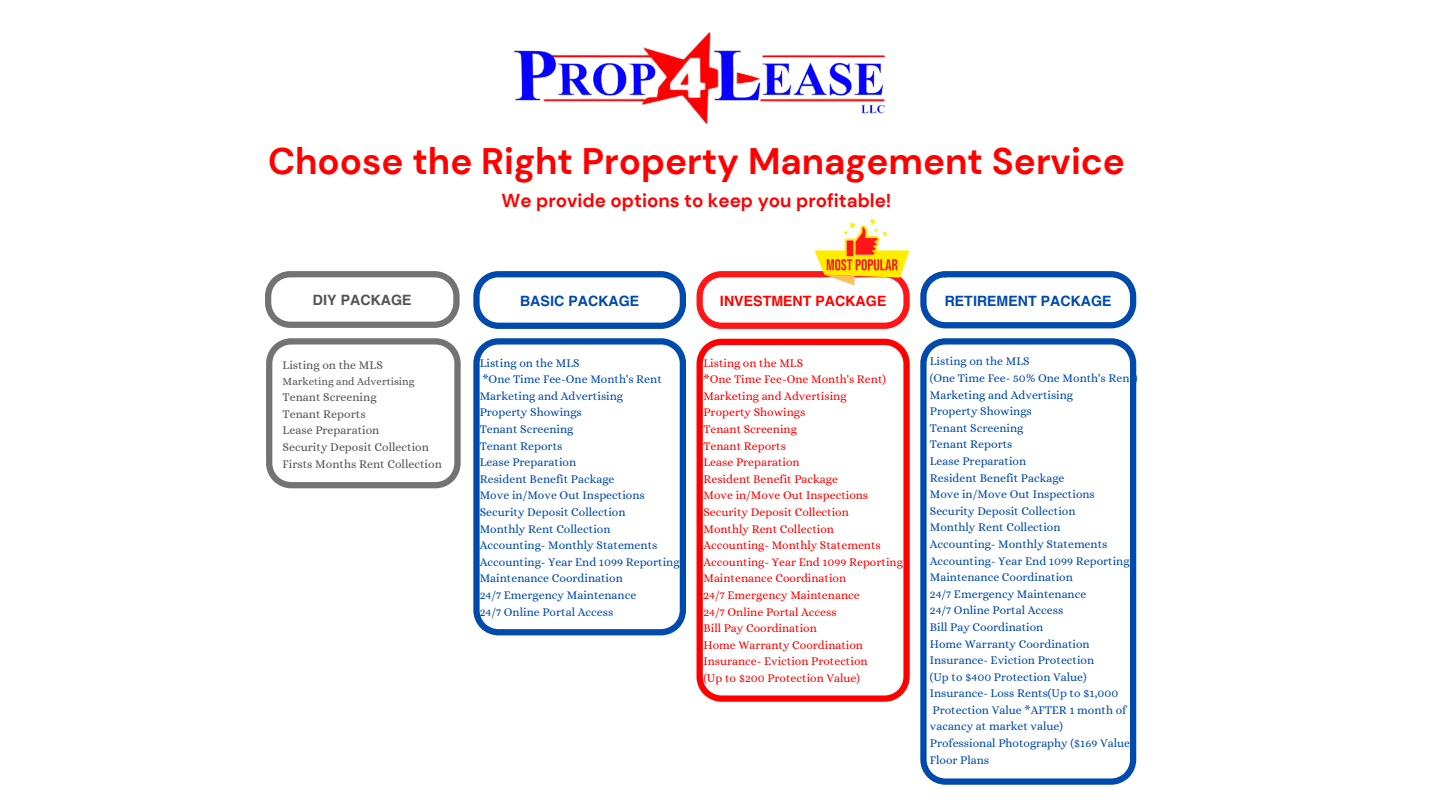
<style>
.page{position:relative;width:1440px;height:810px;background:#fff}
.page>*{position:absolute;margin:0;border:0;box-sizing:border-box;transform-origin:0 0}
.t1{font:700 36.9px "DM Sans";color:#f00}
.t2{font:700 18.8px "DM Sans";color:#f00}
.t3{font:700 14.1px "Helios";color:#004aad}
.t4{font:700 14.1px "Helios";color:#f00}
.t5{font:700 14.1px "Helios";color:#545454}
.t6{font:11.9px/16.6px "Alice";color:#004aad}
.t7{font:11.9px/16.6px "Alice";color:#f00}
.t8{font:11.9px/16.6px "Alice";color:#545454}
.t9{font:10.9px "Alice";color:#545454}
</style>
<div class="page">
<svg style="left:265px;top:271px;width:195px;height:57px"></svg>
<svg style="left:266px;top:338px;width:195px;height:150px"></svg>
<svg style="left:473px;top:271px;width:213px;height:58px"></svg>
<svg style="left:473px;top:338px;width:213px;height:297px"></svg>
<svg style="left:697px;top:339px;width:213px;height:363px"></svg>
<svg style="left:920px;top:271px;width:216px;height:57px"></svg>
<svg style="left:920px;top:338px;width:216px;height:447px"></svg>
<svg style="left:697px;top:218px;width:213px;height:111px"></svg>
<img style="left:514px;top:32px;width:372px;height:92px">
<h1 class="t1" style="left:268px;top:138px;width:859px">Choose the Right Property Management Service</h1>
<h2 class="t2" style="left:501px;top:188px;width:392px">We provide options to keep you profitable!</h2>
<p class="t5" style="left:313px;top:291px;width:100px">DIY PACKAGE</p>
<p class="t3" style="left:520px;top:292px;width:121px">BASIC PACKAGE</p>
<p class="t4" style="left:720px;top:292px;width:168px">INVESTMENT PACKAGE</p>
<p class="t3" style="left:945px;top:292px;width:168px">RETIREMENT PACKAGE</p>
<p class="t8" style="left:283px;top:357px;width:102px">Listing on the MLS</p>
<p class="t9" style="left:283px;top:375px;width:133px">Marketing and Advertising</p>
<p class="t8" style="left:283px;top:389px;width:161px">Tenant Screening<br>Tenant Reports<br>Lease Preparation<br>Security Deposit Collection<br>Firsts Months Rent Collection</p>
<p class="t6" style="left:480px;top:354px;width:201px">Listing on the MLS<br>*One Time Fee-One Month's Rent<br>Marketing and Advertising<br>Property Showings<br>Tenant Screening<br>Tenant Reports<br>Lease Preparation<br>Resident Benefit Package<br>Move in/Move Out Inspections<br>Security Deposit Collection<br>Monthly Rent Collection<br>Accounting- Monthly Statements<br>Accounting- Year End 1099 Reporting<br>Maintenance Coordination<br>24/7 Emergency Maintenance<br>24/7 Online Portal Access</p>
<p class="t7" style="left:703px;top:354px;width:201px">Listing on the MLS<br>*One Time Fee-One Month's Rent)<br>Marketing and Advertising<br>Property Showings<br>Tenant Screening<br>Tenant Reports<br>Lease Preparation<br>Resident Benefit Package<br>Move in/Move Out Inspections<br>Security Deposit Collection<br>Monthly Rent Collection<br>Accounting- Monthly Statements<br>Accounting- Year End 1099 Reporting<br>Maintenance Coordination<br>24/7 Emergency Maintenance<br>24/7 Online Portal Access<br>Bill Pay Coordination<br>Home Warranty Coordination<br>Insurance- Eviction Protection<br>(Up to $200 Protection Value)</p>
<p class="t6" style="left:930px;top:353px;width:209px">Listing on the MLS<br>(One Time Fee- 50% One Month's Rent)<br>Marketing and Advertising<br>Property Showings<br>Tenant Screening<br>Tenant Reports<br>Lease Preparation<br>Resident Benefit Package<br>Move in/Move Out Inspections<br>Security Deposit Collection<br>Monthly Rent Collection<br>Accounting- Monthly Statements<br>Accounting- Year End 1099 Reporting<br>Maintenance Coordination<br>24/7 Emergency Maintenance<br>24/7 Online Portal Access<br>Bill Pay Coordination<br>Home Warranty Coordination<br>Insurance- Eviction Protection<br>(Up to $400 Protection Value)<br>Insurance- Loss Rents(Up to $1,000<br>Protection Value *AFTER 1 month of vacancy at market value)<br>Professional Photography ($169 Value)<br>Floor Plans</p>
</div>
